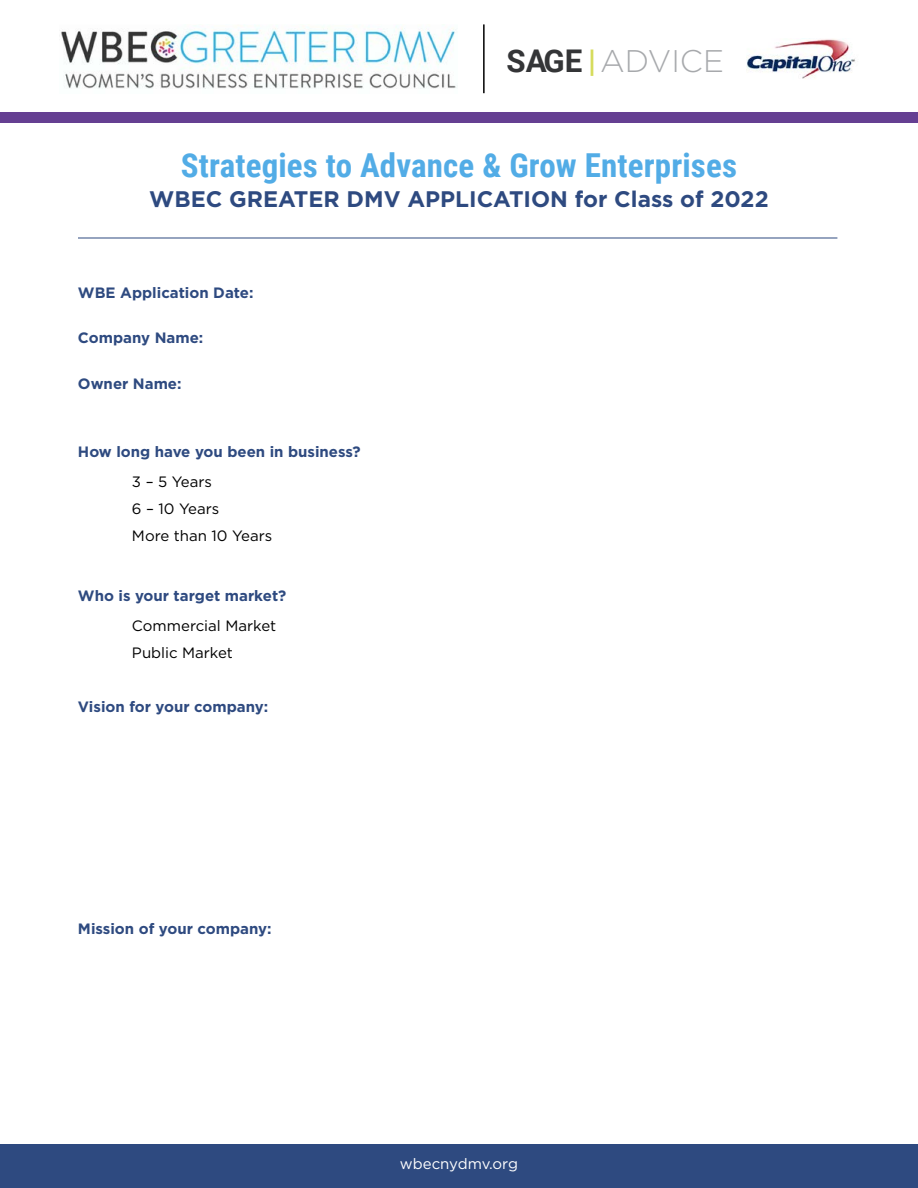
<style>
.page{position:relative;width:918px;height:1188px;background:#fff}
.page>*{position:absolute;margin:0;border:0;box-sizing:border-box;transform-origin:0 0}
.t1{font:700 33px "Roboto Condensed";letter-spacing:.005em;color:#52ace6}
.t2{font:300 31.35px "Gotham";color:#a7a9ac}
.t3{font:700 22.5px "Gotham";color:#2e4a80}
.t4{font:700 15px "Gotham";color:#2e4a80}
.t5{font:15px/27px "Gotham";color:#000}
.t6{font:15px "Gotham";color:#fff}
.s1{font-family:"Roboto";font-weight:700;color:#343537}
.s2{font-family:"Roboto";font-weight:700;color:#d6dc5c}
</style>
<div class="page">
<div style="left:0;top:112px;width:918px;height:11px;background:#653f92"></div>
<div style="left:0;top:1145px;width:918px;height:43px;background:#2e4a80"></div>
<hr style="left:78px;top:238px;width:759px;height:1px;background:#2e4a80">
<img style="left:61px;top:26px;width:396px;height:63px">
<hr style="left:483px;top:24px;width:2px;height:69px;background:#000">
<img style="left:746px;top:38px;width:109px;height:41px">
<h2 class="t2" style="left:507px;top:41px;width:219px"><span class="s1">SAGE</span> <span class="s2">|</span> ADVICE</h2>
<h1 class="t1" style="left:181px;top:142px;width:558px">Strategies to Advance &amp; Grow Enterprises</h1>
<h3 class="t3" style="left:149px;top:186px;width:621px">WBEC GREATER DMV APPLICATION for Class of 2022</h3>
<p class="t4" style="left:78px;top:283px;width:177px">WBE Application Date:</p>
<p class="t4" style="left:78px;top:329px;width:127px">Company Name:</p>
<p class="t4" style="left:78px;top:374px;width:105px">Owner Name:</p>
<p class="t4" style="left:78px;top:443px;width:284px">How long have you been in business?</p>
<p class="t5" style="left:132px;top:468px;width:142px">3 – 5 Years<br>6 – 10 Years<br>More than 10 Years</p>
<p class="t4" style="left:78px;top:587px;width:210px">Who is your target market?</p>
<p class="t5" style="left:132px;top:612px;width:146px">Commercial Market<br>Public Market</p>
<p class="t4" style="left:78px;top:698px;width:192px">Vision for your company:</p>
<p class="t4" style="left:78px;top:920px;width:195px">Mission of your company:</p>
<p class="t6" style="left:400px;top:1154px;width:120px">wbecnydmv.org</p>
</div>
